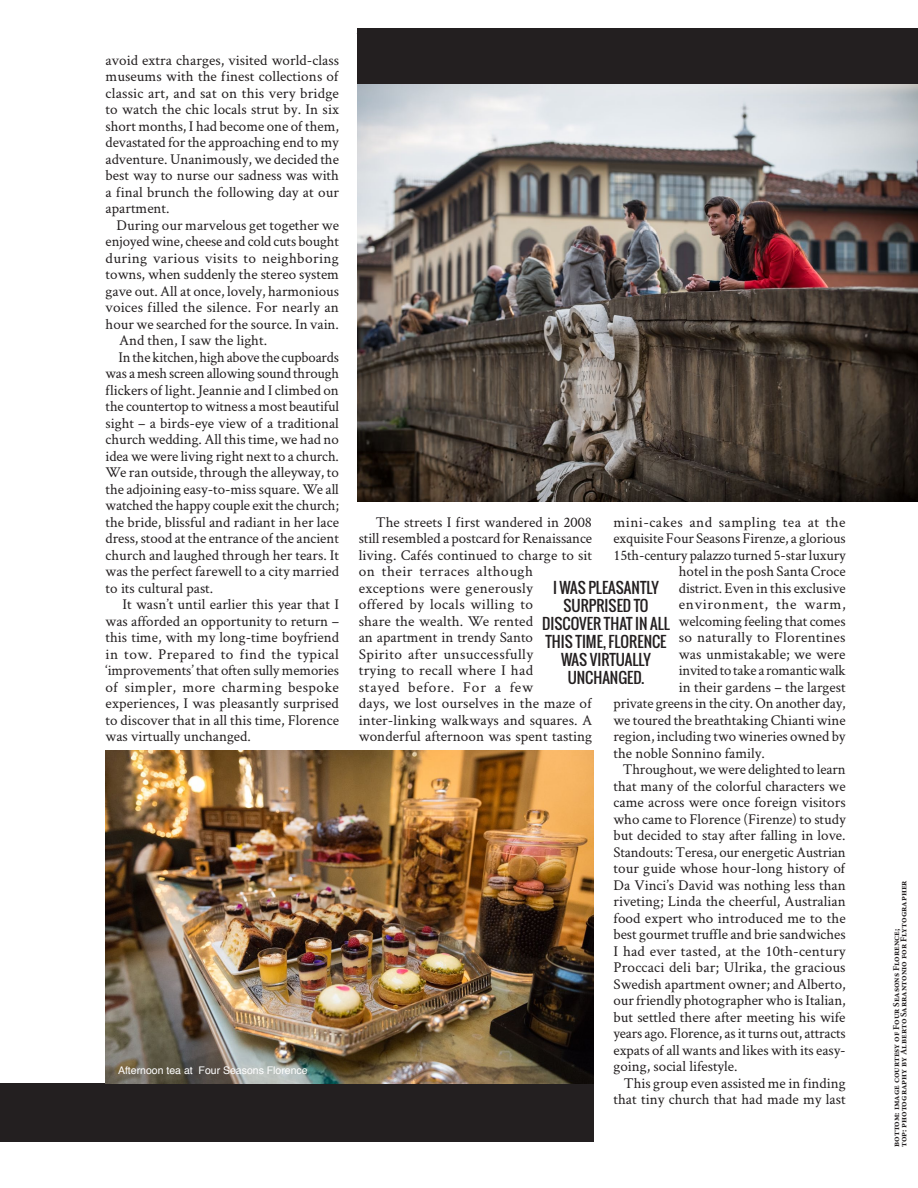
<style>
.page{position:relative;width:918px;height:1188px;background:#fff}
.page>*{position:absolute;margin:0;border:0;box-sizing:border-box;transform-origin:0 0}
.t1{font:15px/16.5px "Crimson";color:#231f20;text-align:justify}
.t2{font:15px/18px "Oswald";color:#231f20}
.t3{font:15px "Crimson";letter-spacing:.025em;color:#231f20}
.t4{font:15px "Crimson";letter-spacing:.02em;color:#231f20}
.t5{font:15px "Crimson";letter-spacing:.03em;color:#231f20}
.t6{font:15px "Crimson";letter-spacing:.045em;color:#231f20}
.t7{font:10.5px "Helvetica";color:#fff}
.t8{font:700 9px/7.5px "Minion Pro";color:#231f20}
</style>
<div class="page">
<div style="left:0;top:1083px;width:594px;height:59px;background:#231f20"></div>
<div style="left:357px;top:28px;width:561px;height:62px;background:#231f20"></div>
<img style="left:106px;top:750px;width:488px;height:333px">
<img style="left:357px;top:85px;width:561px;height:416px">
<p class="t1" style="left:106px;top:51px;width:235px">avoid extra charges, visited world-class museums with the finest collections of classic art, and sat on this very bridge to watch the chic locals strut by. In six short months, I had become one of them, devastated for the approaching end to my adventure. Unanimously, we decided the best way to nurse our sadness was with a final brunch the following day at our apartment.</p>
<p class="t1" style="left:117px;top:216px;width:224px">During our marvelous get together we</p>
<p class="t1" style="left:106px;top:232px;width:235px">enjoyed wine, cheese and cold cuts bought</p>
<p class="t4" style="left:106px;top:247px;width:235px">during various visits to neighboring</p>
<p class="t1" style="left:106px;top:265px;width:235px">towns, when suddenly the stereo system</p>
<p class="t1" style="left:106px;top:282px;width:235px">gave out. All at once, lovely, harmonious</p>
<p class="t1" style="left:106px;top:298px;width:235px">voices filled the silence. For nearly an</p>
<p class="t1" style="left:106px;top:315px;width:235px">hour we searched for the source. In vain.</p>
<p class="t1" style="left:119px;top:331px;width:150px">And then, I saw the light.</p>
<p class="t1" style="left:118px;top:348px;width:222px">In the kitchen, high above the cupboards</p>
<p class="t1" style="left:106px;top:364px;width:235px">was a mesh screen allowing sound through</p>
<p class="t1" style="left:106px;top:381px;width:235px">flickers of light. Jeannie and I climbed on</p>
<p class="t1" style="left:106px;top:397px;width:235px">the countertop to witness a most beautiful</p>
<p class="t1" style="left:106px;top:414px;width:235px">sight – a birds-eye view of a traditional</p>
<p class="t1" style="left:106px;top:430px;width:235px">church wedding. All this time, we had no</p>
<p class="t1" style="left:106px;top:447px;width:235px">idea we were living right next to a church.</p>
<p class="t1" style="left:106px;top:463px;width:235px">We ran outside, through the alleyway, to</p>
<p class="t1" style="left:106px;top:480px;width:235px">the adjoining easy-to-miss square. We all</p>
<p class="t1" style="left:106px;top:496px;width:235px">watched the happy couple exit the church;</p>
<p class="t1" style="left:106px;top:513px;width:235px">the bride, blissful and radiant in her lace</p>
<p class="t1" style="left:106px;top:529px;width:235px">dress, stood at the entrance of the ancient</p>
<p class="t1" style="left:106px;top:546px;width:235px">church and laughed through her tears. It</p>
<p class="t1" style="left:106px;top:562px;width:235px">was the perfect farewell to a city married</p>
<p class="t1" style="left:106px;top:579px;width:109px">to its cultural past.</p>
<p class="t1" style="left:123px;top:595px;width:218px">It wasn’t until earlier this year that I</p>
<p class="t1" style="left:106px;top:612px;width:235px">was afforded an opportunity to return –</p>
<p class="t1" style="left:106px;top:628px;width:235px">this time, with my long-time boyfriend</p>
<p class="t3" style="left:106px;top:643px;width:235px">in tow. Prepared to find the typical</p>
<p class="t1" style="left:106px;top:661px;width:235px">‘improvements’ that often sully memories</p>
<p class="t3" style="left:106px;top:676px;width:235px">of simpler, more charming bespoke</p>
<p class="t1" style="left:106px;top:694px;width:235px">experiences, I was pleasantly surprised</p>
<p class="t1" style="left:106px;top:711px;width:235px">to discover that in all this time, Florence</p>
<p class="t1" style="left:106px;top:727px;width:147px">was virtually unchanged.</p>
<p class="t7" style="left:118px;top:1062px;width:191px">Afternoon tea at Four Seasons Florence</p>
<p class="t1" style="left:359px;top:513px;width:235px;text-align:left;text-indent:17px">The streets I first wandered in 2008 still resembled a postcard for Renaissance living. Cafés continued to charge to sit on their terraces although exceptions were generously<br>offered by locals willing to<br>share the wealth. We rented<br>an apartment in trendy Santo<br>Spirito after unsuccessfully<br>trying to recall where I had<br>stayed before. For a few<br>days, we lost ourselves in the maze of inter-linking walkways and squares. A wonderful afternoon was spent tasting</p>
<p class="t5" style="left:614px;top:512px;width:234px">mini-cakes and sampling tea at the</p>
<p class="t1" style="left:614px;top:530px;width:234px">exquisite Four Seasons Firenze, a glorious</p>
<p class="t1" style="left:614px;top:546px;width:234px">15th-century palazzo turned 5-star luxury</p>
<p class="t1" style="left:679px;top:563px;width:168px">hotel in the posh Santa Croce</p>
<p class="t1" style="left:679px;top:579px;width:168px">district. Even in this exclusive</p>
<p class="t6" style="left:679px;top:594px;width:168px">environment, the warm,</p>
<p class="t1" style="left:679px;top:612px;width:168px">welcoming feeling that comes</p>
<p class="t1" style="left:679px;top:629px;width:168px">so naturally to Florentines</p>
<p class="t1" style="left:679px;top:645px;width:168px">was unmistakable; we were</p>
<p class="t1" style="left:679px;top:662px;width:168px">invited to take a romantic walk</p>
<p class="t1" style="left:679px;top:678px;width:168px">in their gardens – the largest</p>
<p class="t1" style="left:614px;top:695px;width:234px">private greens in the city. On another day,</p>
<p class="t1" style="left:614px;top:711px;width:234px">we toured the breathtaking Chianti wine</p>
<p class="t1" style="left:614px;top:728px;width:234px">region, including two wineries owned by</p>
<p class="t1" style="left:614px;top:744px;width:153px">the noble Sonnino family.</p>
<p class="t1" style="left:623px;top:761px;width:224px">Throughout, we were delighted to learn</p>
<p class="t1" style="left:614px;top:777px;width:234px">that many of the colorful characters we</p>
<p class="t1" style="left:614px;top:794px;width:234px">came across were once foreign visitors</p>
<p class="t1" style="left:614px;top:810px;width:234px">who came to Florence (Firenze) to study</p>
<p class="t1" style="left:614px;top:827px;width:234px">but decided to stay after falling in love.</p>
<p class="t1" style="left:614px;top:843px;width:234px">Standouts: Teresa, our energetic Austrian</p>
<p class="t1" style="left:614px;top:860px;width:234px">tour guide whose hour-long history of</p>
<p class="t1" style="left:614px;top:876px;width:234px">Da Vinci’s David was nothing less than</p>
<p class="t1" style="left:614px;top:893px;width:234px">riveting; Linda the cheerful, Australian</p>
<p class="t1" style="left:614px;top:909px;width:234px">food expert who introduced me to the</p>
<p class="t1" style="left:614px;top:926px;width:234px">best gourmet truffle and brie sandwiches</p>
<p class="t1" style="left:614px;top:942px;width:234px">I had ever tasted, at the 10th-century</p>
<p class="t1" style="left:614px;top:959px;width:234px">Proccaci deli bar; Ulrika, the gracious</p>
<p class="t1" style="left:614px;top:975px;width:234px">Swedish apartment owner; and Alberto,</p>
<p class="t1" style="left:614px;top:992px;width:234px">our friendly photographer who is Italian,</p>
<p class="t1" style="left:614px;top:1008px;width:234px">but settled there after meeting his wife</p>
<p class="t1" style="left:614px;top:1025px;width:234px">years ago. Florence, as it turns out, attracts</p>
<p class="t1" style="left:614px;top:1041px;width:234px">expats of all wants and likes with its easy-</p>
<p class="t1" style="left:614px;top:1058px;width:126px">going, social lifestyle.</p>
<p class="t1" style="left:624px;top:1074px;width:223px">This group even assisted me in finding</p>
<p class="t1" style="left:614px;top:1091px;width:234px">that tiny church that had made my last</p>
<p class="t2" style="left:553px;top:578px;width:58px">I WAS PLEASA</p>
<p class="t2" style="left:632px;top:578px;width:29px">NTLY</p>
<p class="t2" style="left:564px;top:596px;width:26px">SURPRISE</p>
<p class="t2" style="left:542px;top:596px;width:129px;text-indent:81px">D TO<br>DISCOVER THAT IN ALL<br>THIS TIME</p>
<p class="t2" style="left:603px;top:632px;width:64px">, FLORENCE</p>
<p class="t2" style="left:561px;top:650px;width:91px">WAS VIRTUALLY</p>
<p class="t2" style="left:568px;top:668px;width:78px">UNCHANGED.</p>
<p class="t8" style="left:892px;top:1147px;width:268px;rotate:-90deg">bottom: image courtesy of Four Seasons Florence;<br>top: photography by Alberto Sarrantonio for Flytographer</p>
</div>
